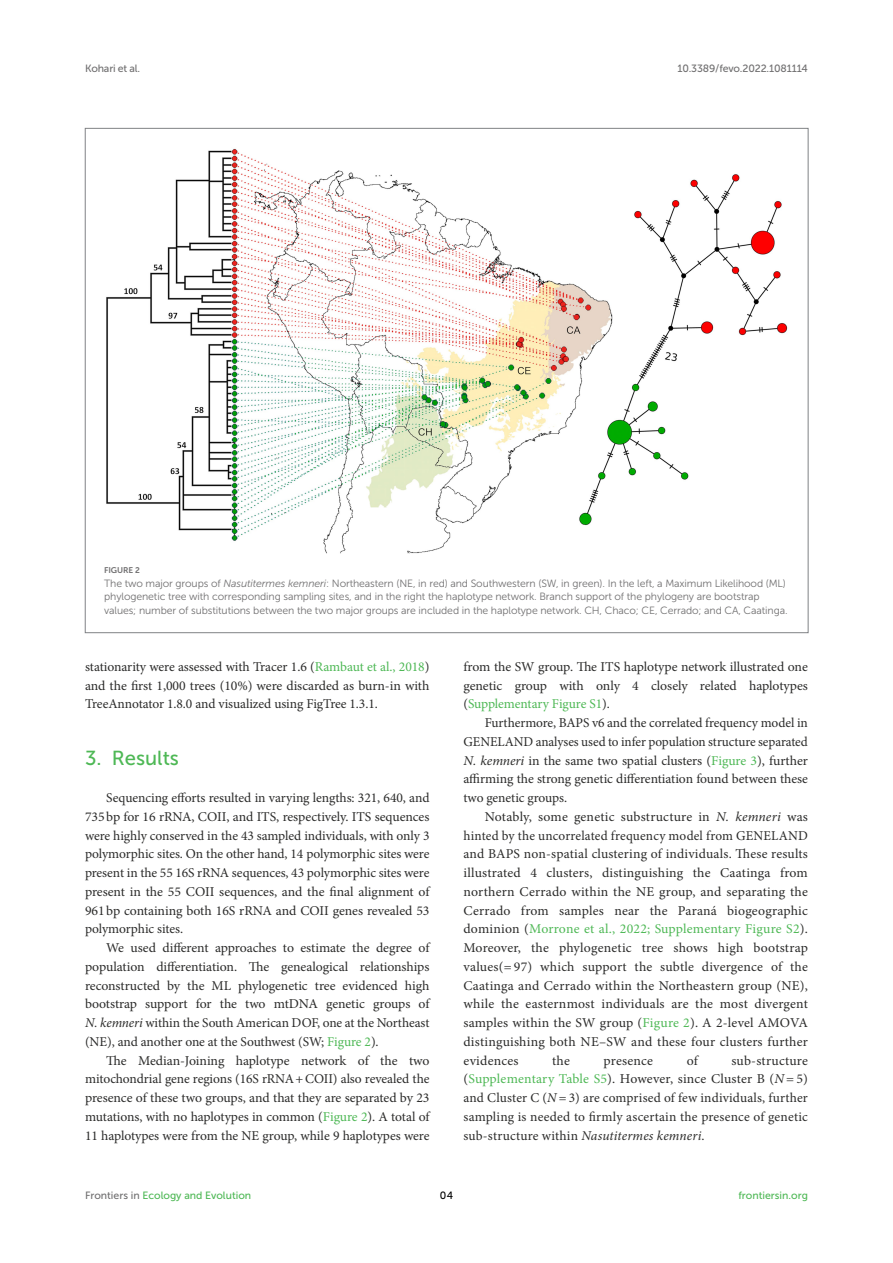
<style>
.page{position:relative;width:893px;height:1263px;background:#fff}
.page>*{position:absolute;margin:0;border:0;box-sizing:border-box;transform-origin:0 0}
.HEAD_1{font:20.25px "Museo Sans 500";color:#4eb855}
.TEXT{font:13.5px/18.8px "Minion Pro";letter-spacing:-.005em;color:#2b2b2a;text-align:justify}
.TEXT_FLUSH{font:13.5px/18.8px "Minion Pro";letter-spacing:-.005em;color:#2b2b2a;text-align:justify}
.TEXT-2{font:13.5px "Minion Pro";letter-spacing:.015em;color:#2b2b2a}
.FIG_LEG{font:10.5px/13.5px "Museo Sans 300";letter-spacing:-.01em;color:#706f70}
.t1{font:10.5px "Museo Sans 500";color:#4eb855}
.t2{font:10.5px "Museo Sans 500";letter-spacing:-.015em;color:#706f70}
.t3{font:10.5px "Museo Sans 500";color:#000}
.FIG_HD{font:8.25px "Museo Sans 700";letter-spacing:-.01em;color:#706f70}
.s1{font-style:italic}
.s2{color:#4eb855}
.s3{color:#706f70}
</style>
<div class="page">
<img style="left:106px;top:148px;width:682px;height:406px">
<p class="t2" style="left:85px;top:63px;width:57px">Kohari et al.</p>
<p class="t2" style="left:677px;top:63px;width:132px">10.3389/fevo.2022.1081114</p>
<p class="FIG_HD" style="left:104px;top:566px;width:37px">FIGURE 2</p>
<p class="FIG_LEG" style="left:104px;top:576px;width:685px">The two major groups of <span class="s1">Nasutitermes kemneri</span>: Northeastern (NE, in red) and Southwestern (SW, in green). In the left, a Maximum Likelihood (ML) phylogenetic tree with corresponding sampling sites, and in the right the haplotype network. Branch support of the phylogeny are bootstrap values; number of substitutions between the two major groups are included in the haplotype network. CH, Chaco; CE, Cerrado; and CA, Caatinga.</p>
<p class="TEXT" style="left:85px;top:657px;width:346px">stationarity were assessed with Tracer 1.6 (<span class="s2">Rambaut et al., 2018</span>) and the first 1,000 trees (10%) were discarded as burn-in with TreeAnnotator 1.8.0 and visualized using FigTree 1.3.1.</p>
<p class="HEAD_1" style="left:85px;top:746px;width:95px">3. Results</p>
<p class="TEXT_FLUSH" style="left:85px;top:788px;width:346px;text-indent:21px">Sequencing efforts resulted in varying lengths: 321, 640, and 735bp for 16 rRNA, COII, and ITS, respectively. ITS sequences were highly conserved in the 43 sampled individuals, with only 3 polymorphic sites. On the other hand, 14 polymorphic sites were present in the 55 16S rRNA sequences, 43 polymorphic sites were present in the 55 COII sequences, and the final alignment of 961bp containing both 16S rRNA and COII genes revealed 53 polymorphic sites.</p>
<p class="TEXT" style="left:85px;top:938px;width:346px;text-indent:21px">We used different approaches to estimate the degree of population differentiation. The genealogical relationships reconstructed by the ML phylogenetic tree evidenced high bootstrap support for the two mtDNA genetic groups of <span class="s1">N. kemneri</span> within the South American DOF, one at the Northeast (NE), and another one at the Southwest (SW; <span class="s2">Figure 2</span>).</p>
<p class="TEXT" style="left:85px;top:1051px;width:346px;text-indent:21px">The Median-Joining haplotype network of the two mitochondrial gene regions (16S rRNA+COII) also revealed the presence of these two groups, and that they are separated by 23 mutations, with no haplotypes in common (<span class="s2">Figure 2</span>). A total of 11 haplotypes were from the NE group, while 9 haplotypes were</p>
<p class="TEXT" style="left:463px;top:657px;width:346px">from the SW group. The ITS haplotype network illustrated one genetic group with only 4 closely related haplotypes (<span class="s2">Supplementary Figure S1</span>).</p>
<p class="TEXT" style="left:463px;top:713px;width:346px;text-indent:21px">Furthermore, BAPS v6 and the correlated frequency model in GENELAND analyses used to infer population structure separated <span class="s1">N. kemneri</span> in the same two spatial clusters (<span class="s2">Figure 3</span>), further affirming the strong genetic differentiation found between these two genetic groups.</p>
<p class="TEXT" style="left:463px;top:807px;width:346px;text-indent:21px">Notably, some genetic substructure in <span class="s1">N. kemneri</span> was hinted by the uncorrelated frequency model from GENELAND and BAPS non-spatial clustering of individuals. These results illustrated 4 clusters, distinguishing the Caatinga from northern Cerrado within the NE group, and separating the Cerrado from samples near the Paraná biogeographic dominion (<span class="s2">Morrone et al., 2022; Supplementary Figure S2</span>).<br>Moreover, the phylogenetic tree shows high bootstrap values(= 97) which support the subtle divergence of the Caatinga and Cerrado within the Northeastern group (NE), while the easternmost individuals are the most divergent samples within the SW group (<span class="s2">Figure 2</span>). A 2-level AMOVA distinguishing both NE–SW and these four clusters further evidences</p>
<p class="TEXT" style="left:463px;top:1051px;width:346px;text-indent:268px">sub-structure (<span class="s2">Supplementary Table S5</span>). However, since Cluster B (<span class="s1">N</span> = 5) and Cluster C (<span class="s1">N</span> = 3) are comprised of few individuals, further sampling is needed to firmly ascertain the presence of genetic sub-structure within <span class="s1">Nasutitermes kemneri</span>.</p>
<p class="TEXT" style="left:552px;top:1051px;width:19px">the</p>
<p class="TEXT-2" style="left:604px;top:1051px;width:51px">presence</p>
<p class="TEXT" style="left:687px;top:1051px;width:13px">of</p>
<p class="t1" style="left:85px;top:1190px;width:168px"><span class="s3">Frontiers in</span> Ecology and Evolution</p>
<p class="t3" style="left:440px;top:1190px;width:15px">04</p>
<p class="t1" style="left:738px;top:1190px;width:71px">frontiersin.org</p>
</div>
